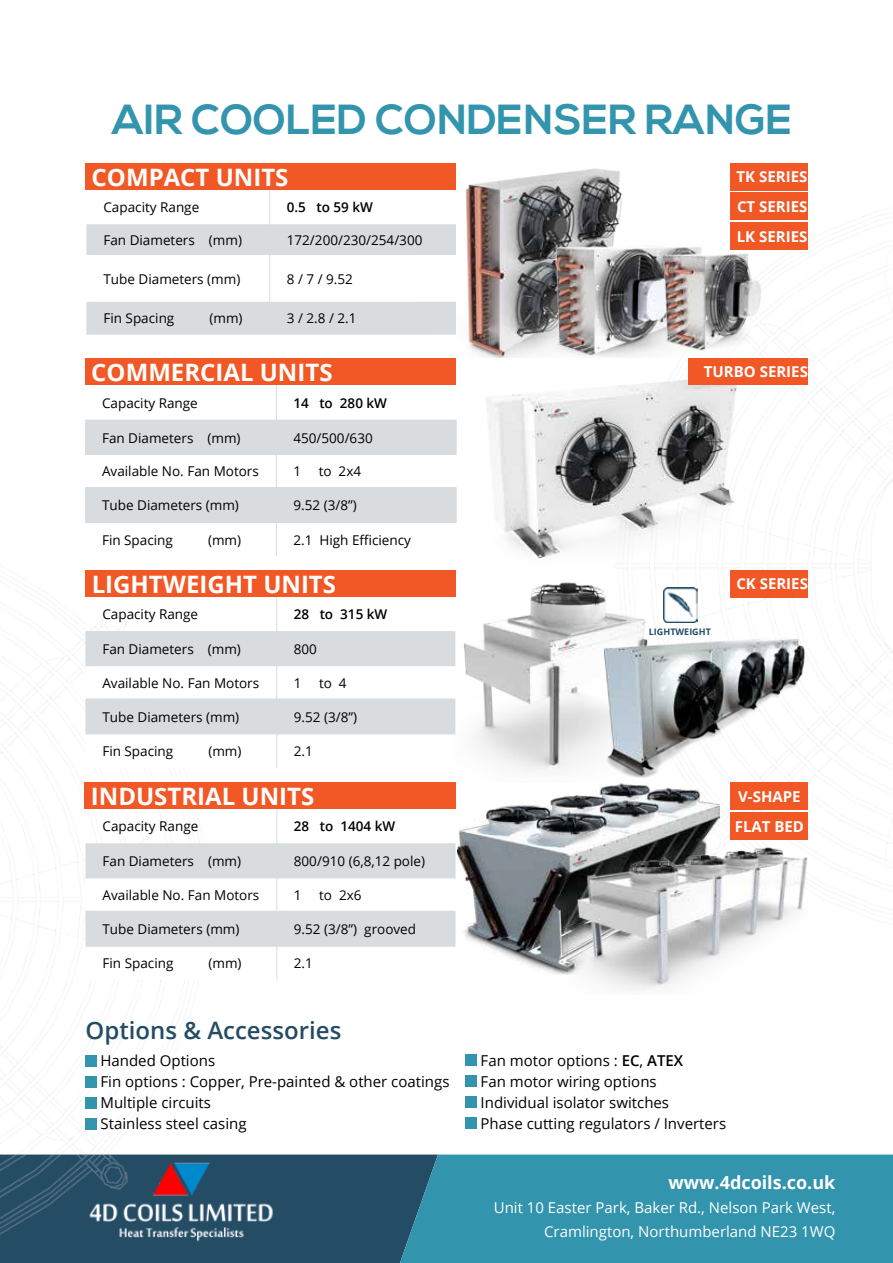
<style>
.page{position:relative;width:893px;height:1263px;background:#fff}
.page>*{position:absolute;margin:0;border:0;box-sizing:border-box;transform-origin:0 0}
.t1{font:700 42px "Nexa";color:#3294ad}
.t2{font:700 24px "Open Sans";color:#fff}
.t3{font:600 24px "Open Sans";color:#254c65}
.t4{font:700 18px "Open Sans";color:#fff}
.t5{font:15px/21px "Open Sans";color:#000}
.t6{font:15px/24px "Open Sans";color:#fff;text-align:right}
.t7{font:700 15px/29.8px "Open Sans";color:#fff;text-align:justify}
.t8{font:13.5px "Open Sans";color:#000}
.t9{font:600 13.5px "Open Sans";color:#000}
.t10{font:700 9px "Open Sans";color:#254c65}
.s1{font-weight:600}
</style>
<div class="page">
<div style="left:212px;top:1154px;width:188px;height:109px;background:#254c65"></div>
<div style="left:400px;top:1154px;width:493px;height:109px;background:#3294ad"></div>
<img style="left:0;top:590px;width:212px;height:673px">
<img style="left:620px;top:190px;width:273px;height:734px">
<div style="left:86px;top:1055px;width:11px;height:11px;background:#3294ad"></div>
<div style="left:86px;top:1076px;width:11px;height:11px;background:#3294ad"></div>
<div style="left:86px;top:1097px;width:11px;height:11px;background:#3294ad"></div>
<div style="left:86px;top:1118px;width:11px;height:11px;background:#3294ad"></div>
<img style="left:86px;top:1158px;width:191px;height:90px">
<div style="left:466px;top:1055px;width:11px;height:11px;background:#3294ad"></div>
<div style="left:466px;top:1076px;width:11px;height:11px;background:#3294ad"></div>
<div style="left:466px;top:1097px;width:11px;height:11px;background:#3294ad"></div>
<div style="left:466px;top:1118px;width:11px;height:11px;background:#3294ad"></div>
<div style="left:85px;top:163px;width:371px;height:27px;background:#f15825"></div>
<img style="left:465px;top:168px;width:228px;height:64px">
<img style="left:466px;top:232px;width:264px;height:126px">
<img style="left:597px;top:246px;width:208px;height:112px">
<div style="left:85px;top:358px;width:371px;height:27px;background:#f15825"></div>
<div style="left:85px;top:570px;width:371px;height:27px;background:#f15825"></div>
<div style="left:85px;top:782px;width:371px;height:27px;background:#f15825"></div>
<img style="left:457px;top:784px;width:262px;height:190px">
<img style="left:568px;top:841px;width:239px;height:149px">
<img style="left:486px;top:371px;width:267px;height:199px">
<img style="left:455px;top:580px;width:265px;height:202px">
<div style="left:730px;top:163px;width:77px;height:27px;background:#f15825"></div>
<div style="left:730px;top:193px;width:77px;height:27px;background:#f15825"></div>
<div style="left:730px;top:223px;width:77px;height:27px;background:#f15825"></div>
<div style="left:689px;top:358px;width:119px;height:27px;background:#f15825"></div>
<div style="left:731px;top:570px;width:77px;height:27px;background:#f15825"></div>
<div style="left:731px;top:812px;width:77px;height:27px;background:#f15825"></div>
<div style="left:731px;top:782px;width:77px;height:28px;background:#f15825"></div>
<img style="left:604px;top:638px;width:216px;height:141px">
<svg style="left:85px;top:420px;width:372px;height:103px"></svg>
<hr style="left:276px;top:386px;width:1px;height:34px;background:#d8dcdf">
<hr style="left:276px;top:420px;width:1px;height:35px;background:#d8dcdf">
<hr style="left:276px;top:455px;width:1px;height:32px;background:#d8dcdf">
<hr style="left:276px;top:487px;width:1px;height:36px;background:#d8dcdf">
<hr style="left:276px;top:523px;width:1px;height:33px;background:#d8dcdf">
<svg style="left:86px;top:224px;width:370px;height:111px"></svg>
<hr style="left:270px;top:190px;width:1px;height:34px;background:#d8dcdf">
<hr style="left:270px;top:224px;width:1px;height:31px;background:#d8dcdf">
<hr style="left:270px;top:255px;width:1px;height:47px;background:#d8dcdf">
<hr style="left:270px;top:302px;width:1px;height:33px;background:#d8dcdf">
<svg style="left:85px;top:631px;width:370px;height:136px"></svg>
<hr style="left:276px;top:597px;width:1px;height:34px;background:#d8dcdf">
<hr style="left:276px;top:631px;width:1px;height:35px;background:#d8dcdf">
<hr style="left:276px;top:666px;width:1px;height:32px;background:#d8dcdf">
<hr style="left:276px;top:698px;width:1px;height:37px;background:#d8dcdf">
<hr style="left:276px;top:735px;width:1px;height:32px;background:#d8dcdf">
<svg style="left:86px;top:843px;width:370px;height:137px"></svg>
<hr style="left:277px;top:809px;width:1px;height:34px;background:#d8dcdf">
<hr style="left:277px;top:843px;width:1px;height:35px;background:#d8dcdf">
<hr style="left:277px;top:878px;width:1px;height:32px;background:#d8dcdf">
<hr style="left:277px;top:910px;width:1px;height:37px;background:#d8dcdf">
<hr style="left:277px;top:947px;width:1px;height:33px;background:#d8dcdf">
<img style="left:664px;top:588px;width:34px;height:34px">
<h1 class="t1" style="left:112px;top:96px;width:562px">AIR COOLED CONDENSER RAN</h1>
<h1 class="t1" style="left:735px;top:96px;width:58px">GE</h1>
<h2 class="t2" style="left:92px;top:160px;width:198px">COMPACT UNITS</h2>
<p class="t8" style="left:103px;top:198px;width:97px">Capacity Range</p>
<p class="t9" style="left:287px;top:198px;width:88px">0.5 to 59 kW</p>
<p class="t8" style="left:103px;top:231px;width:140px">Fan Diameters (mm)</p>
<p class="t8" style="left:287px;top:231px;width:137px">172/200/230/254/300</p>
<p class="t8" style="left:103px;top:269px;width:138px">Tube Diameters (mm)</p>
<p class="t8" style="left:287px;top:269px;width:68px">8 / 7 / 9.52</p>
<p class="t8" style="left:103px;top:309px;width:72px">Fin Spacing</p>
<p class="t8" style="left:209px;top:309px;width:35px">(mm)</p>
<p class="t8" style="left:287px;top:309px;width:71px">3 / 2.8 / 2.1</p>
<h2 class="t2" style="left:91px;top:355px;width:243px">COMMERCIAL UNITS</h2>
<p class="t8" style="left:102px;top:394px;width:97px">Capacity Range</p>
<p class="t9" style="left:293px;top:394px;width:95px">14 to 280 kW</p>
<p class="t8" style="left:102px;top:428px;width:140px">Fan Diameters (mm)</p>
<p class="t8" style="left:293px;top:428px;width:81px">450/500/630</p>
<p class="t8" style="left:102px;top:462px;width:158px">Available No. Fan Motors</p>
<p class="t8" style="left:293px;top:462px;width:9px">1</p>
<p class="t8" style="left:319px;top:462px;width:44px">to 2x4</p>
<p class="t8" style="left:102px;top:496px;width:138px">Tube Diameters (mm)</p>
<p class="t8" style="left:293px;top:496px;width:65px">9.52 (3/8”)</p>
<p class="t8" style="left:102px;top:531px;width:72px">Fin Spacing</p>
<p class="t8" style="left:208px;top:531px;width:35px">(mm)</p>
<p class="t8" style="left:293px;top:531px;width:119px">2.1 High Efficiency</p>
<h2 class="t2" style="left:92px;top:567px;width:246px">LIGHTWEIGHT UNITS</h2>
<p class="t8" style="left:102px;top:605px;width:97px">Capacity Range</p>
<p class="t9" style="left:294px;top:605px;width:95px">28 to 315 kW</p>
<p class="t8" style="left:102px;top:640px;width:140px">Fan Diameters (mm)</p>
<p class="t8" style="left:294px;top:640px;width:25px">800</p>
<p class="t8" style="left:102px;top:673px;width:158px">Available No. Fan Motors</p>
<p class="t8" style="left:294px;top:673px;width:9px">1</p>
<p class="t8" style="left:319px;top:673px;width:29px">to 4</p>
<p class="t8" style="left:102px;top:707px;width:138px">Tube Diameters (mm)</p>
<p class="t8" style="left:294px;top:707px;width:65px">9.52 (3/8”)</p>
<p class="t8" style="left:102px;top:742px;width:72px">Fin Spacing</p>
<p class="t8" style="left:208px;top:742px;width:35px">(mm)</p>
<p class="t8" style="left:294px;top:742px;width:21px">2.1</p>
<h2 class="t2" style="left:91px;top:779px;width:225px">INDUSTRIAL UNITS</h2>
<p class="t8" style="left:103px;top:817px;width:97px">Capacity Range</p>
<p class="t9" style="left:294px;top:817px;width:103px">28 to 1404 kW</p>
<p class="t8" style="left:103px;top:852px;width:140px">Fan Diameters (mm)</p>
<p class="t8" style="left:294px;top:852px;width:133px">800/910 (6,8,12 pole)</p>
<p class="t8" style="left:103px;top:885px;width:158px">Available No. Fan Motors</p>
<p class="t8" style="left:294px;top:885px;width:9px">1</p>
<p class="t8" style="left:319px;top:885px;width:44px">to 2x6</p>
<p class="t8" style="left:103px;top:920px;width:138px">Tube Diameters (mm)</p>
<p class="t8" style="left:294px;top:920px;width:124px">9.52 (3/8”) grooved</p>
<p class="t8" style="left:103px;top:954px;width:72px">Fin Spacing</p>
<p class="t8" style="left:209px;top:954px;width:35px">(mm)</p>
<p class="t8" style="left:294px;top:954px;width:21px">2.1</p>
<h2 class="t3" style="left:86px;top:1014px;width:257px">Options &amp; Accessories</h2>
<p class="t7" style="left:737px;top:162px;width:72px">TK SERIES CT SERIES LK SERIES</p>
<p class="t7" style="left:704px;top:357px;width:106px">TURBO SERIES</p>
<p class="t10" style="left:649px;top:625px;width:64px">LIGHTWEIGHT</p>
<p class="t7" style="left:736px;top:569px;width:73px">CK SERIES</p>
<p class="t7" style="left:738px;top:781px;width:64px">V-SHAPE</p>
<p class="t7" style="left:735px;top:811px;width:71px">FLAT BED</p>
<p class="t5" style="left:100px;top:1050px;width:351px">Handed Options<br>Fin options : Copper, Pre-painted &amp; other coatings<br>Multiple circuits<br>Stainless steel casing</p>
<p class="t5" style="left:481px;top:1049px;width:247px">Fan motor options : <span class="s1">EC</span>, <span class="s1">ATEX<br></span>Fan motor wiring options<br>Individual isolator switches<br>Phase cutting regulators / Inverters</p>
<h3 class="t4" style="left:668px;top:1170px;width:168px">www.4dcoils.co.uk</h3>
<p class="t6" style="left:494px;top:1195px;width:343px">Unit 10 Easter Park, Baker Rd., Nelson Park West,<br>Cramlington, Northumberland NE23 1WQ</p>
</div>
